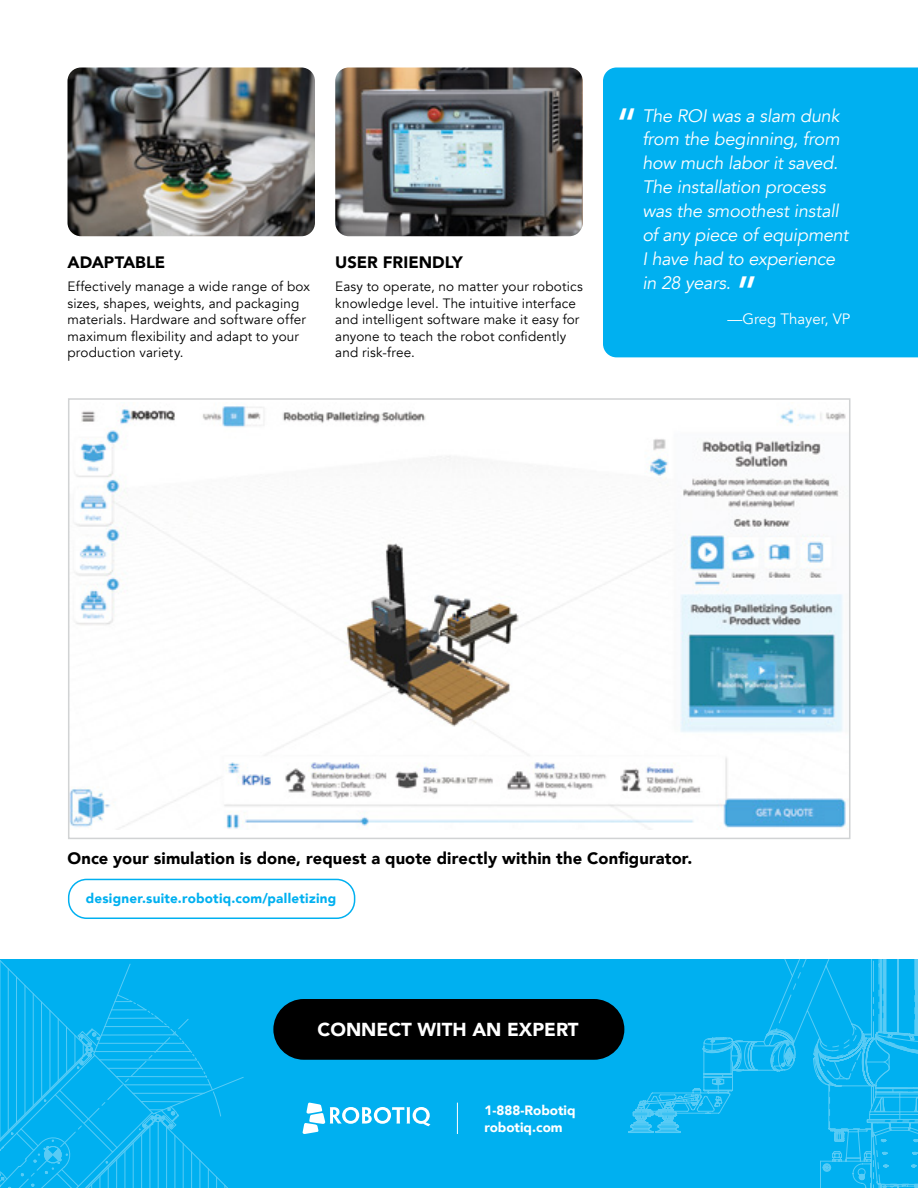
<style>
.page{position:relative;width:918px;height:1188px;background:#fff}
.page>*{position:absolute;margin:0;border:0;box-sizing:border-box;transform-origin:0 0}
.t1{font:500 45px "Avenir";color:#fff}
.t2{font:900 18.75px "Avenir";color:#fff}
.t3{font:italic 18px/24px "Avenir";letter-spacing:-.015em;color:#fff}
.t4{font:900 16.5px "Avenir";letter-spacing:.005em;color:#000}
.t5{font:15px "Avenir";color:#fff}
.t6{font:13.5px/16.5px "Avenir";letter-spacing:.01em;color:#000}
.t7{font:900 13.5px "Avenir";letter-spacing:.015em;color:#00b0f0}
.t8{font:900 13.5px/16.2px "Avenir";color:#fff}
</style>
<div class="page">
<div style="left:0;top:959px;width:918px;height:229px;background:#00b0f0"></div>
<img style="left:335px;top:68px;width:248px;height:168px">
<img style="left:68px;top:68px;width:247px;height:168px">
<img style="left:71px;top:406px;width:775px;height:423px">
<div style="left:68px;top:398px;width:783px;height:441px;border:2px solid #d1d3d4"></div>
<div style="left:68px;top:879px;width:287px;height:40px;border:2px solid #00b0f0;border-radius:18px"></div>
<div style="left:603px;top:68px;width:315px;height:289px;background:#00b0f0"></div>
<div style="left:273px;top:999px;width:351px;height:61px;background:#000;border-radius:30px"></div>
<hr style="left:457px;top:1103px;width:1px;height:31px;background:#fff">
<svg style="left:302px;top:1102px;width:128px;height:32px"></svg>
<svg style="left:0;top:960px;width:277px;height:228px"></svg>
<svg style="left:628px;top:1041px;width:123px;height:92px"></svg>
<svg style="left:629px;top:1084px;width:52px;height:49px"></svg>
<svg style="left:693px;top:1037px;width:51px;height:69px"></svg>
<svg style="left:751px;top:959px;width:167px;height:229px"></svg>
<p class="t4" style="left:68px;top:248px;width:99px">ADAPTABLE</p>
<p class="t6" style="left:68px;top:279px;width:244px">Effectively manage a wide range of box sizes, shapes, weights, and packaging materials. Hardware and software offer maximum flexibility and adapt to your production variety.</p>
<p class="t4" style="left:335px;top:248px;width:129px">USER FRIENDLY</p>
<p class="t6" style="left:335px;top:279px;width:249px">Easy to operate, no matter your robotics knowledge level. The intuitive interface and intelligent software make it easy for anyone to teach the robot confidently and risk-free.</p>
<h1 class="t1" style="left:615px;top:85px;width:24px">“</h1>
<h3 class="t3" style="left:642px;top:104px;width:208px">The ROI was a slam dunk from the beginning, from how much labor it saved.<br>The installation process was the smoothest install of any piece of equipment<br>I have had to experience in 28 years.</h3>
<h1 class="t1" style="left:736px;top:253px;width:25px">”</h1>
<p class="t5" style="left:727px;top:310px;width:125px">—Greg Thayer, VP</p>
<p class="t4" style="left:68px;top:845px;width:626px">Once your simulation is done, request a quote directly within the Configurator.</p>
<p class="t7" style="left:86px;top:887px;width:252px">designer.suite.robotiq.com/palletizing</p>
<h2 class="t2" style="left:318px;top:1013px;width:263px">CONNECT WITH AN EXPERT</h2>
<p class="t8" style="left:484px;top:1102px;width:93px">1-888-Robotiq robotiq.com</p>
</div>
